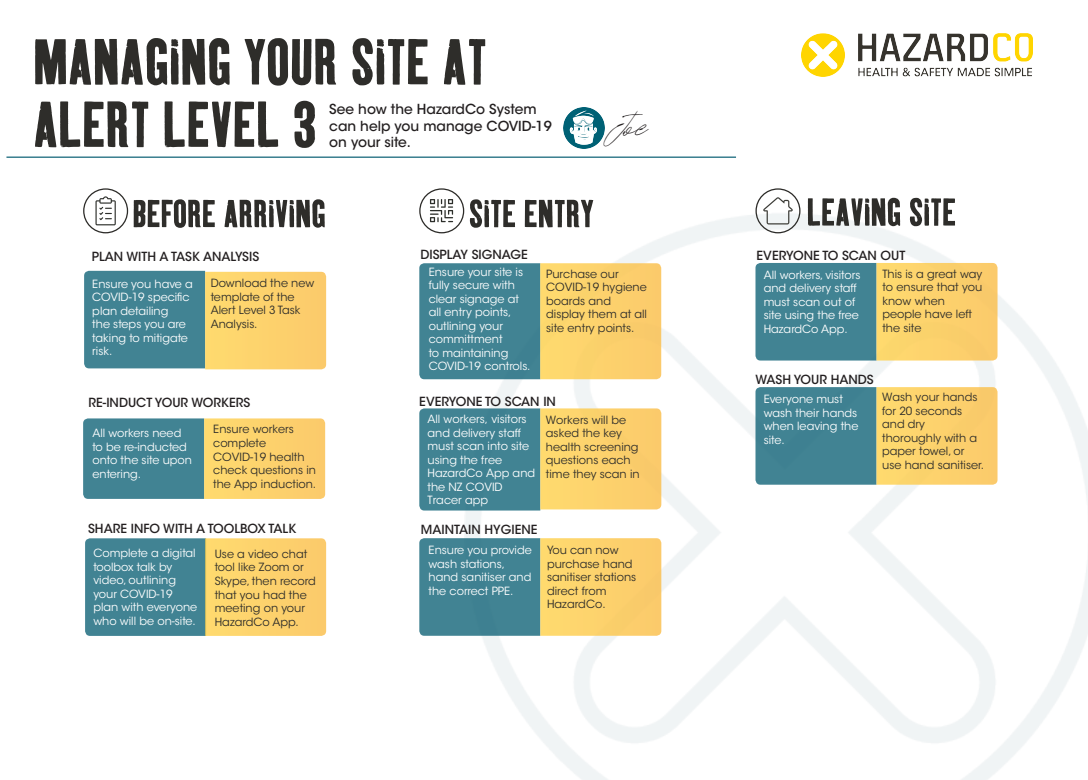
<style>
.page{position:relative;width:1088px;height:780px;background:#fff}
.page>*{position:absolute;margin:0;border:0;box-sizing:border-box;transform-origin:0 0}
.t1{font:37.5px "Signature VP Regular";color:#231f20}
.t2{font:500 13.75px/16.5px "ITC Avant Garde Std";color:#231f20}
.t3{font:500 12.5px "ITC Avant Garde Std";color:#231f20}
.t4{font:11.25px/13.5px "ITC Avant Garde Std";color:#fff}
.t5{font:11.25px/13.5px "ITC Avant Garde Std";color:#2e2d2a}
</style>
<div class="page">
<img style="left:464px;top:212px;width:624px;height:568px">
<img style="left:801px;top:34px;width:231px;height:43px">
<svg style="left:419px;top:188px;width:45px;height:45px"></svg>
<svg style="left:470px;top:199px;width:123px;height:29px"></svg>
<hr style="left:6px;top:156px;width:730px;height:2px;background:#126478">
<svg style="left:83px;top:188px;width:45px;height:45px"></svg>
<svg style="left:134px;top:199px;width:191px;height:29px"></svg>
<svg style="left:755px;top:188px;width:45px;height:45px"></svg>
<svg style="left:808px;top:198px;width:147px;height:28px"></svg>
<svg style="left:755px;top:263px;width:242px;height:97px;background:#9eaa80"></svg>
<svg style="left:84px;top:271px;width:242px;height:98px;background:#9fab81"></svg>
<svg style="left:419px;top:408px;width:242px;height:102px;background:#9eaa81"></svg>
<svg style="left:755px;top:387px;width:242px;height:97px;background:#9eaa80"></svg>
<svg style="left:83px;top:418px;width:242px;height:81px;background:#9fab81"></svg>
<svg style="left:419px;top:538px;width:242px;height:97px;background:#9eaa80"></svg>
<svg style="left:85px;top:538px;width:241px;height:98px;background:#9fab80"></svg>
<svg style="left:419px;top:263px;width:242px;height:116px;background:#9eaa80"></svg>
<img style="left:563px;top:107px;width:41px;height:41px">
<svg style="left:35px;top:101px;width:280px;height:47px"></svg>
<svg style="left:35px;top:38px;width:450px;height:48px"></svg>
<p class="t2" style="left:329px;top:101px;width:224px">See how the HazardCo System can help you manage COVID-19 on your site.</p>
<p class="t1" style="left:602px;top:101px;width:47px">Joe</p>
<p class="t3" style="left:92px;top:249px;width:169px">PLAN WITH A TASK ANALYSIS</p>
<p class="t4" style="left:92px;top:277px;width:102px">Ensure you have a<br>COVID-19 specific plan detailing<br>the steps you are taking to mitigate risk.</p>
<p class="t5" style="left:211px;top:277px;width:105px">Download the new template of the<br>Alert Level 3 Task<br>Analysis.</p>
<p class="t3" style="left:89px;top:394px;width:163px">RE-INDUCT YOUR WORKERS</p>
<p class="t4" style="left:92px;top:426px;width:101px">All workers need to be re-inducted onto the site upon entering.</p>
<p class="t5" style="left:213px;top:422px;width:104px">Ensure workers complete<br>COVID-19 health check questions in the App induction.</p>
<p class="t3" style="left:88px;top:521px;width:210px">SHARE INFO WITH A TOOLBOX TALK</p>
<p class="t4" style="left:93px;top:546px;width:105px">Complete a digital toolbox talk by video, outlining your COVID-19 plan with everyone who will be on-site.</p>
<p class="t5" style="left:215px;top:547px;width:102px">Use a video chat tool like Zoom or<br>Skype, then record that you had the meeting on your<br>HazardCo App.</p>
<p class="t3" style="left:420px;top:247px;width:109px">DISPLAY SIGNAGE</p>
<p class="t4" style="left:429px;top:265px;width:103px">Ensure your site is fully secure with clear signage at all entry points, outlining your committment<br>to maintaining<br>COVID-19 controls.</p>
<p class="t5" style="left:546px;top:267px;width:102px">Purchase our<br>COVID-19 hygiene boards and display them at all site entry points.</p>
<p class="t3" style="left:756px;top:247px;width:150px">EVERYONE TO SCAN OUT</p>
<p class="t4" style="left:764px;top:268px;width:98px">All workers, visitors and delivery staff must scan out of site using the free<br>HazardCo App.</p>
<p class="t5" style="left:882px;top:267px;width:101px">This is a great way to ensure that you know when people have left the site</p>
<p class="t3" style="left:755px;top:372px;width:120px">WASH YOUR HANDS</p>
<p class="t3" style="left:419px;top:393px;width:138px">EVERYONE TO SCAN IN</p>
<p class="t4" style="left:764px;top:392px;width:96px">Everyone must wash their hands when leaving the site.</p>
<p class="t4" style="left:427px;top:413px;width:109px">All workers, visitors and delivery staff must scan into site using the free<br>HazardCo App and the NZ COVID<br>Tracer app</p>
<p class="t5" style="left:546px;top:413px;width:95px">Workers will be asked the key health screening questions each time they scan in</p>
<p class="t3" style="left:421px;top:521px;width:118px">MAINTAIN HYGIENE</p>
<p class="t4" style="left:429px;top:543px;width:105px">Ensure you provide wash stations, hand sanitiser and the correct PPE.</p>
<p class="t5" style="left:547px;top:543px;width:91px">You can now purchase hand sanitiser stations direct from<br>HazardCo.</p>
<p class="t5" style="left:882px;top:391px;width:103px">Wash your hands for 20 seconds and dry thoroughly with a paper towel, or use hand sanitiser.</p>
</div>
